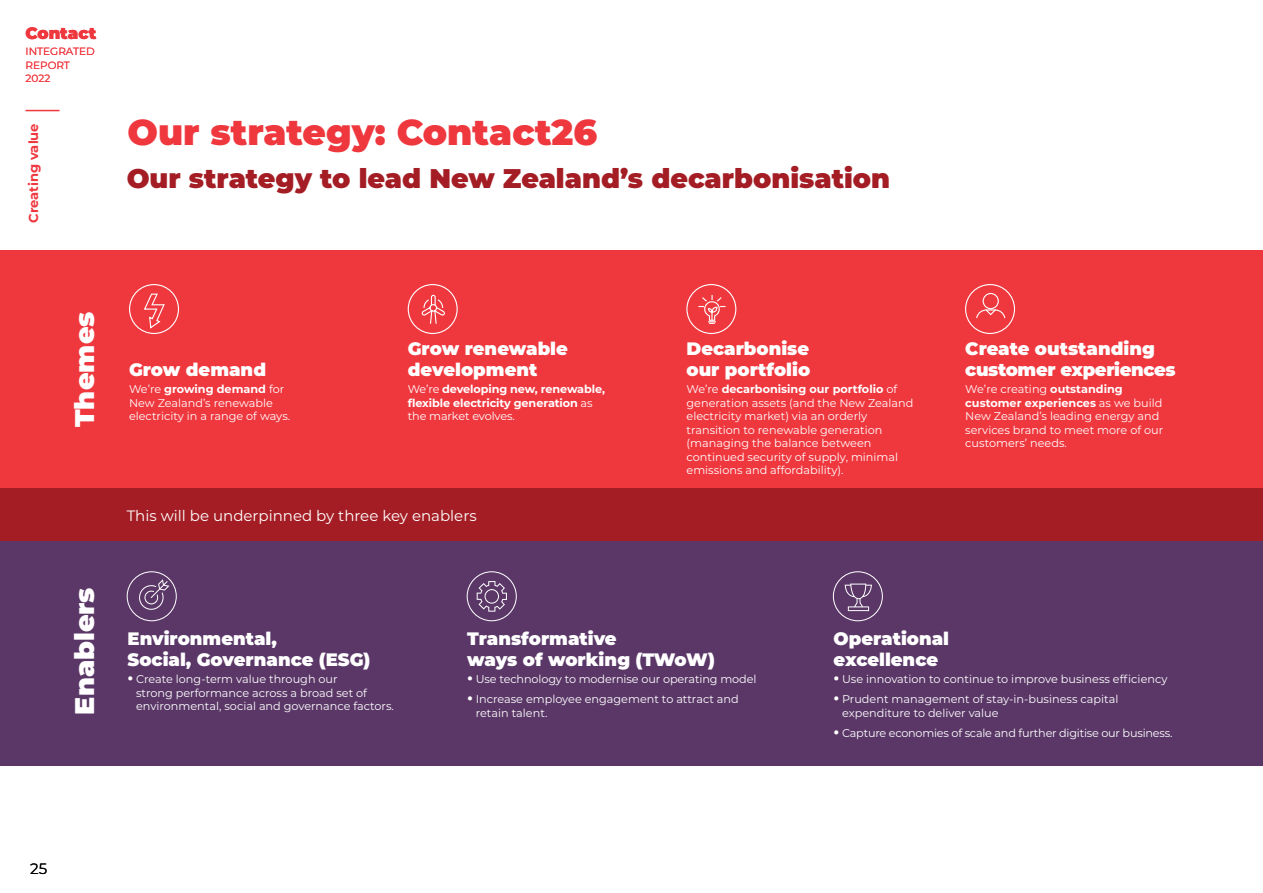
<style>
.page{position:relative;width:1263px;height:893px;background:#fff}
.page>*{position:absolute;margin:0;border:0;box-sizing:border-box;transform-origin:0 0}
.t1{font:900 36px "Montserrat";color:#ef373e}
.t2{font:900 27px "Montserrat";color:#a41d24}
.t3{font:900 27px "Montserrat";color:#fff}
.t4{font:900 18px/21px "Montserrat";color:#fff}
.t5{font:900 16.5px "Montserrat";color:#ef373e}
.t6{font:15px "Montserrat";color:#fff}
.t7{font:15px "Montserrat";color:#000}
.t8{font:700 13.05px "Montserrat";color:#ef373e}
.t9{font:11.25px/13.5px "Montserrat";color:#fff}
.t10{font:700 11.25px/13.5px "Montserrat";letter-spacing:-.01em;color:#fff}
.t11{font:11.25px "Montserrat";letter-spacing:-.02em;color:#fff}
.t12{font:10.5px/13.5px "Montserrat";color:#ef373e}
.s1{font-weight:700}
.s2{font-weight:400}
.s3{font-weight:700;font-size:16.5px}
</style>
<div class="page">
<div style="left:0;top:250px;width:1263px;height:238px;background:#ef373e"></div>
<div style="left:0;top:488px;width:1263px;height:53px;background:#a41d24"></div>
<div style="left:0;top:541px;width:1263px;height:225px;background:#5a3767"></div>
<svg style="left:144px;top:294px;width:21px;height:34px"></svg>
<div style="left:129px;top:284px;width:50px;height:50px;border:1px solid #fff;border-radius:50%"></div>
<div style="left:408px;top:284px;width:50px;height:50px;border:1px solid #fff;border-radius:50%"></div>
<svg style="left:421px;top:295px;width:24px;height:29px"></svg>
<div style="left:965px;top:284px;width:50px;height:50px;border:1px solid #fff;border-radius:50%"></div>
<svg style="left:976px;top:293px;width:29px;height:26px"></svg>
<div style="left:686px;top:284px;width:50px;height:50px;border:1px solid #fff;border-radius:50%"></div>
<svg style="left:698px;top:295px;width:28px;height:29px"></svg>
<svg style="left:127px;top:571px;width:50px;height:50px"></svg>
<svg style="left:833px;top:571px;width:50px;height:50px"></svg>
<svg style="left:467px;top:571px;width:50px;height:50px"></svg>
<hr style="left:26px;top:110px;width:34px;height:1px;background:#ef373e">
<h3 class="t5" style="left:26px;top:21px;width:72px">Contact</h3>
<p class="t12" style="left:26px;top:45px;width:71px">INTEGRATED<br>REPORT<br>2022</p>
<p class="t8" style="left:24px;top:223px;width:101px;rotate:-90deg">Creating value</p>
<h1 class="t1" style="left:128px;top:106px;width:471px">Our strategy: Contact26</h1>
<h2 class="t2" style="left:127px;top:158px;width:765px">Our strategy to lead New Zealand’s decarbonisation</h2>
<h2 class="t3" style="left:64px;top:427px;width:117px;rotate:-90deg">Themes</h2>
<h2 class="t3" style="left:64px;top:715px;width:129px;rotate:-90deg">Enablers</h2>
<h3 class="t4" style="left:129px;top:358px;width:139px">Grow demand</h3>
<p class="t9" style="left:129px;top:382px;width:163px">We’re <span class="s1">growing demand</span> for<br>New Zealand’s renewable electricity in a range of ways.</p>
<h3 class="t4" style="left:408px;top:337px;width:162px">Grow renewable development</h3>
<p class="t10" style="left:408px;top:382px;width:199px"><span class="s2">We’re</span> developing new, renewable, flexible electricity generation <span class="s2">as the market evolves.</span></p>
<h3 class="t6" style="left:127px;top:505px;width:351px">This will be underpinned by three key enablers</h3>
<h3 class="t4" style="left:686px;top:337px;width:125px">Decarbonise our portfolio</h3>
<p class="t9" style="left:686px;top:382px;width:228px">We’re <span class="s1">decarbonising our portfolio</span> of generation assets (and the New Zealand electricity market) via an orderly transition to renewable generation (managing the balance between continued security of supply, minimal emissions and affordability).</p>
<h3 class="t4" style="left:965px;top:337px;width:212px">Create outstanding customer experiences</h3>
<p class="t9" style="left:965px;top:382px;width:199px">We’re creating <span class="s1">outstanding customer experiences</span> as we build<br>New Zealand’s leading energy and services brand to meet more of our customers’ needs.</p>
<h3 class="t4" style="left:128px;top:627px;width:244px">Environmental,<br>Social, Governance (ESG)</h3>
<p class="t9" style="left:136px;top:672px;width:259px;text-indent:-9px"><span class="s3">•</span> Create long-term value through our<br>strong performance across a broad set of environmental, social and governance factors.</p>
<h3 class="t4" style="left:467px;top:627px;width:249px">Transformative<br>ways of working (TWoW)</h3>
<p class="t9" style="left:467px;top:672px;width:291px"><span class="s3">•</span> Use technology to modernise our operating model</p>
<p class="t9" style="left:476px;top:692px;width:265px;text-indent:-9px"><span class="s3">•</span> Increase employee engagement to attract and retain talent.</p>
<h3 class="t4" style="left:833px;top:627px;width:117px">Operational excellence</h3>
<p class="t9" style="left:833px;top:672px;width:335px"><span class="s3">•</span> Use innovation to continue to improve business efficiency</p>
<p class="t9" style="left:842px;top:692px;width:278px;text-indent:-9px"><span class="s3">•</span> Prudent management of stay-in-business capital expenditure to deliver value</p>
<p class="t11" style="left:833px;top:725px;width:340px"><span class="s3">•</span> Capture economies of scale and further digitise our business.</p>
<h3 class="t7" style="left:30px;top:858px;width:19px">25</h3>
</div>
